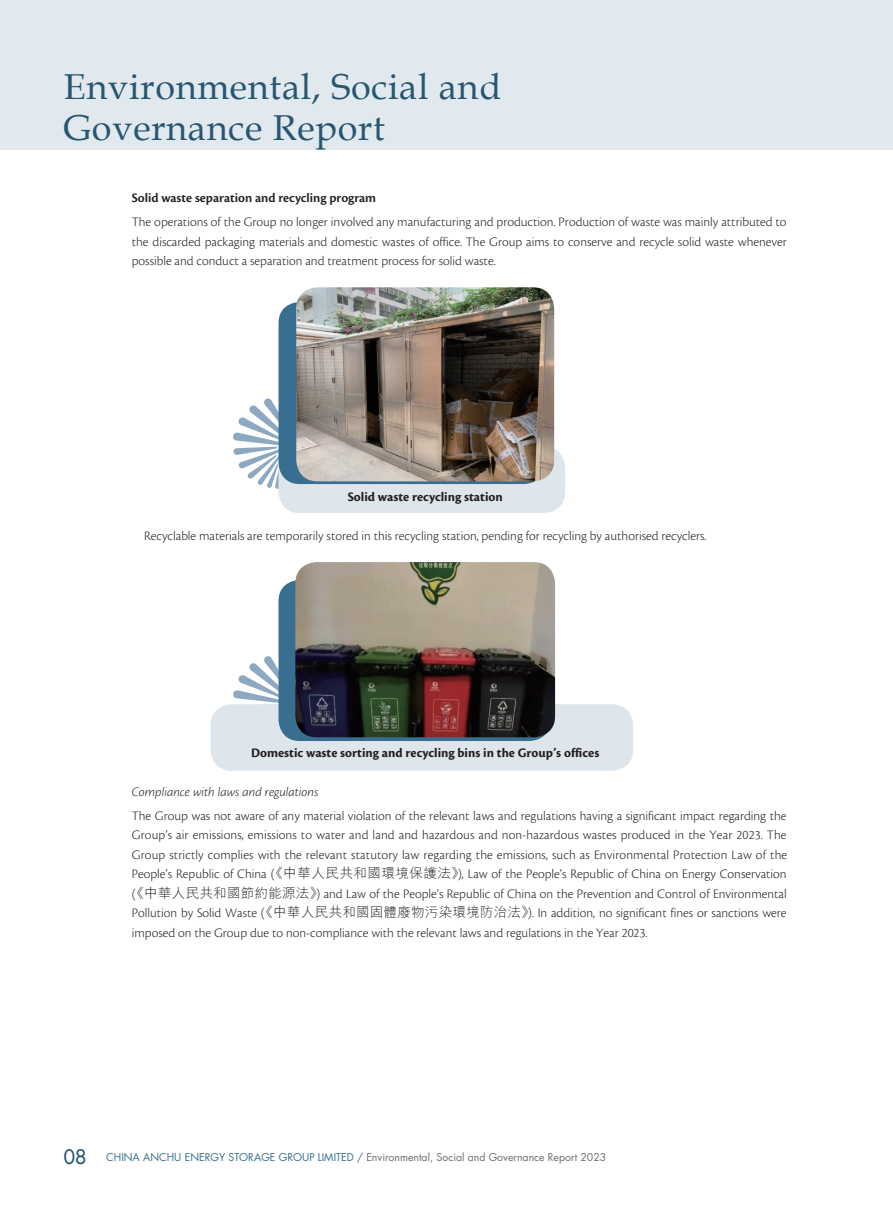
<style>
.page{position:relative;width:893px;height:1212px;background:#fff}
.page>*{position:absolute;margin:0;border:0;box-sizing:border-box;transform-origin:0 0}
.t1{font:36px/40.5px "Book Antiqua";letter-spacing:.02em;color:#285671}
._00_txt{font:300 13.5px/19.5px "Cronos Pro";color:#231f20;text-align:justify}
._00_txt-2{font:700 13.5px "Cronos Pro";color:#231f20}
._03_H3{font:600 13.5px "Cronos Pro";color:#231f20}
._04_H4{font:italic 300 13.5px "Cronos Pro";color:#231f20}
.t2{font:10.5px "Futura Std";color:#6c6d70}
.s1{font-family:"M Hei HK"}
.s2{font-weight:500;font-size:19.5px;color:#285671}
.s3{color:#386e8f}
</style>
<div class="page">
<div style="left:0;top:0;width:893px;height:150px;background:#e1e9ee"></div>
<svg style="left:233px;top:397px;width:46px;height:92px"></svg>
<svg style="left:233px;top:655px;width:46px;height:49px"></svg>
<div style="left:279px;top:446px;width:286px;height:67px;background:#dee5eb;border-radius:21px"></div>
<div style="left:210px;top:704px;width:423px;height:67px;background:#dee5eb;border-radius:21px"></div>
<div style="left:279px;top:302px;width:266px;height:182px;background:#386e8f;border-radius:21px"></div>
<div style="left:279px;top:580px;width:272px;height:161px;background:#386e8f;border-radius:21px"></div>
<img style="left:296px;top:287px;width:258px;height:194px">
<img style="left:295px;top:562px;width:260px;height:175px">
<h1 class="t1" style="left:64px;top:66px;width:439px">Environmental, Social and<br>Governance Report</h1>
<p class="_03_H3" style="left:132px;top:190px;width:246px">Solid waste separation and recycling program</p>
<p class="_00_txt" style="left:132px;top:212px;width:657px">The operations of the Group no longer involved any manufacturing and production. Production of waste was mainly attributed to the discarded packaging materials and domestic wastes of office. The Group aims to conserve and recycle solid waste whenever possible and conduct a separation and treatment process for solid waste.</p>
<p class="_00_txt-2" style="left:348px;top:489px;width:157px">Solid waste recycling station</p>
<p class="_00_txt" style="left:144px;top:526px;width:564px">Recyclable materials are temporarily stored in this recycling station, pending for recycling by authorised recyclers.</p>
<p class="_00_txt-2" style="left:251px;top:745px;width:350px">Domestic waste sorting and recycling bins in the Group’s offices</p>
<p class="_04_H4" style="left:132px;top:784px;width:188px">Compliance with laws and regulations</p>
<p class="_00_txt" style="left:131px;top:805px;width:658px">The Group was not aware of any material violation of the relevant laws and regulations having a significant impact regarding the Group’s air emissions, emissions to water and land and hazardous and non-hazardous wastes produced in the Year 2023. The Group strictly complies with the relevant statutory law regarding the emissions, such as Environmental Protection Law of the People’s Republic of China (<span class="s1">《中華人民共和國環境保護法》</span>), Law of the People’s Republic of China on Energy Conservation<span class="s1">《</span>( <span class="s1">中華人民共和國節約能源法》</span>) and Law of the People’s Republic of China on the Prevention and Control of Environmental Pollution by Solid Waste (<span class="s1">《中華人民共和國固體廢物污染環境防治法》</span>). In addition, no significant fines or sanctions were imposed on the Group due to non-compliance with the relevant laws and regulations in the Year 2023.</p>
<p class="t2" style="left:64px;top:1150px;width:544px"><span class="s2">08</span> <span class="s3">CHINA ANCHU ENERGY STORAGE GROUP LIMITED /</span> Environmental, Social and Governance Report 2023</p>
</div>
